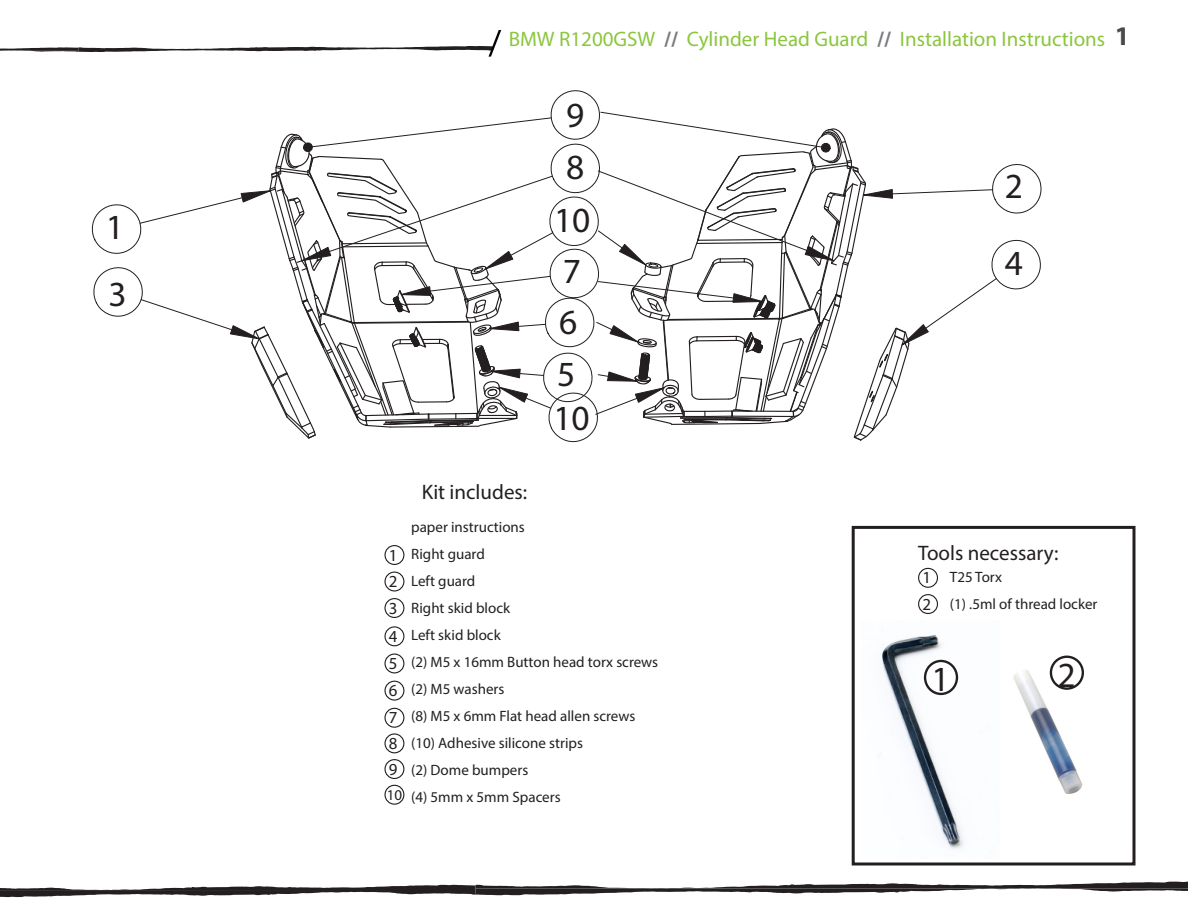
<style>
.page{position:relative;width:1188px;height:918px;background:#fff}
.page>*{position:absolute;margin:0;border:0;box-sizing:border-box;transform-origin:0 0}
.t1{font:35.4px "Myriad Pro";color:#231f20}
.t2{font:21px "Myriad Pro";color:#8bc63e}
.t3{font:21px "Myriad Pro";color:#231f20}
.t4{font:16.8px "Myriad Pro";color:#231f20}
.t5{font:15px "Myriad Pro";color:#231f20}
.s1{font-weight:700;color:#7a7c7f}
.s2{font-weight:700;font-size:27px;color:#494a4b}
</style>
<div class="page">
<img style="left:1013px;top:662px;width:71px;height:132px">
<img style="left:882px;top:634px;width:82px;height:215px">
<svg style="left:91px;top:90px;width:951px;height:353px"></svg>
<svg style="left:0;top:30px;width:501px;height:27px"></svg>
<svg style="left:0;top:881px;width:1188px;height:16px"></svg>
<div style="left:918px;top:568px;width:20px;height:20px;border:1px solid #231f20;border-radius:50%"></div>
<div style="left:918px;top:594px;width:20px;height:20px;border:1px solid #231f20;border-radius:50%"></div>
<div style="left:925px;top:661px;width:32px;height:33px;background:#fff;border-radius:50%"></div>
<div style="left:924px;top:660px;width:34px;height:35px;border:2px solid #231f20;border-radius:50%"></div>
<div style="left:1051px;top:657px;width:32px;height:32px;background:#fff;border-radius:50%"></div>
<div style="left:1050px;top:656px;width:34px;height:34px;border:2px solid #231f20;border-radius:50%"></div>
<div style="left:384px;top:545px;width:20px;height:20px;border:1px solid #231f20;border-radius:50%"></div>
<div style="left:384px;top:572px;width:20px;height:20px;border:1px solid #231f20;border-radius:50%"></div>
<div style="left:384px;top:654px;width:20px;height:19px;border:1px solid #231f20;border-radius:50%"></div>
<div style="left:384px;top:598px;width:20px;height:20px;border:1px solid #231f20;border-radius:50%"></div>
<div style="left:384px;top:681px;width:20px;height:20px;border:1px solid #231f20;border-radius:50%"></div>
<div style="left:384px;top:626px;width:20px;height:20px;border:1px solid #231f20;border-radius:50%"></div>
<div style="left:384px;top:708px;width:20px;height:20px;border:1px solid #231f20;border-radius:50%"></div>
<div style="left:384px;top:733px;width:20px;height:20px;border:1px solid #231f20;border-radius:50%"></div>
<div style="left:384px;top:759px;width:20px;height:20px;border:1px solid #231f20;border-radius:50%"></div>
<div style="left:384px;top:785px;width:20px;height:20px;border:1px solid #231f20;border-radius:50%"></div>
<div style="left:852px;top:526px;width:284px;height:340px;border:3px solid #231f20"></div>
<p class="t1" style="left:106px;top:206px;width:20px">1</p>
<p class="t1" style="left:108px;top:273px;width:20px">3</p>
<p class="t2" style="left:509px;top:26px;width:622px">BMW R1200GSW <span class="s1">//</span> Cylinder Head Guard <span class="s1">//</span> Installation Instructions <span class="s2">1</span></p>
<p class="t1" style="left:566px;top:93px;width:20px">9</p>
<p class="t1" style="left:566px;top:145px;width:20px">8</p>
<p class="t1" style="left:554px;top:198px;width:38px">10</p>
<p class="t1" style="left:563px;top:249px;width:20px">7</p>
<p class="t1" style="left:559px;top:301px;width:20px">6</p>
<p class="t1" style="left:557px;top:353px;width:20px">5</p>
<p class="t1" style="left:553px;top:397px;width:38px">10</p>
<p class="t1" style="left:1005px;top:165px;width:20px">2</p>
<p class="t1" style="left:1005px;top:242px;width:20px">4</p>
<p class="t3" style="left:422px;top:479px;width:107px">Kit includes:</p>
<p class="t5" style="left:411px;top:518px;width:115px">paper instructions</p>
<p class="t5" style="left:411px;top:545px;width:75px">Right guard</p>
<p class="t5" style="left:411px;top:572px;width:66px">Left guard</p>
<p class="t5" style="left:411px;top:599px;width:100px">Right skid block</p>
<p class="t5" style="left:411px;top:626px;width:91px">Left skid block</p>
<p class="t5" style="left:411px;top:653px;width:248px">(2) M5 x 16mm Button head torx screws</p>
<p class="t5" style="left:411px;top:680px;width:95px">(2) M5 washers</p>
<p class="t5" style="left:411px;top:707px;width:226px">(8) M5 x 6mm Flat head allen screws</p>
<p class="t5" style="left:411px;top:734px;width:173px">(10) Adhesive silicone strips</p>
<p class="t5" style="left:411px;top:761px;width:119px">(2) Dome bumpers</p>
<p class="t5" style="left:411px;top:788px;width:151px">(4) 5mm x 5mm Spacers</p>
<p class="t4" style="left:389px;top:545px;width:10px">1</p>
<p class="t3" style="left:918px;top:540px;width:142px">Tools necessary:</p>
<p class="t4" style="left:389px;top:571px;width:10px">2</p>
<p class="t5" style="left:950px;top:568px;width:54px">T25 Torx</p>
<p class="t5" style="left:950px;top:595px;width:149px">(1) .5ml of thread locker</p>
<p class="t4" style="left:923px;top:567px;width:10px">1</p>
<p class="t4" style="left:923px;top:594px;width:10px">2</p>
<p class="t4" style="left:389px;top:598px;width:10px">3</p>
<p class="t4" style="left:389px;top:626px;width:10px">4</p>
<p class="t4" style="left:389px;top:653px;width:10px">5</p>
<p class="t1" style="left:932px;top:658px;width:20px">1</p>
<p class="t1" style="left:1057px;top:653px;width:20px">2</p>
<p class="t4" style="left:389px;top:680px;width:10px">6</p>
<p class="t4" style="left:389px;top:707px;width:10px">7</p>
<p class="t4" style="left:389px;top:733px;width:10px">8</p>
<p class="t4" style="left:389px;top:759px;width:10px">9</p>
<p class="t5" style="left:387px;top:786px;width:17px">10</p>
</div>
